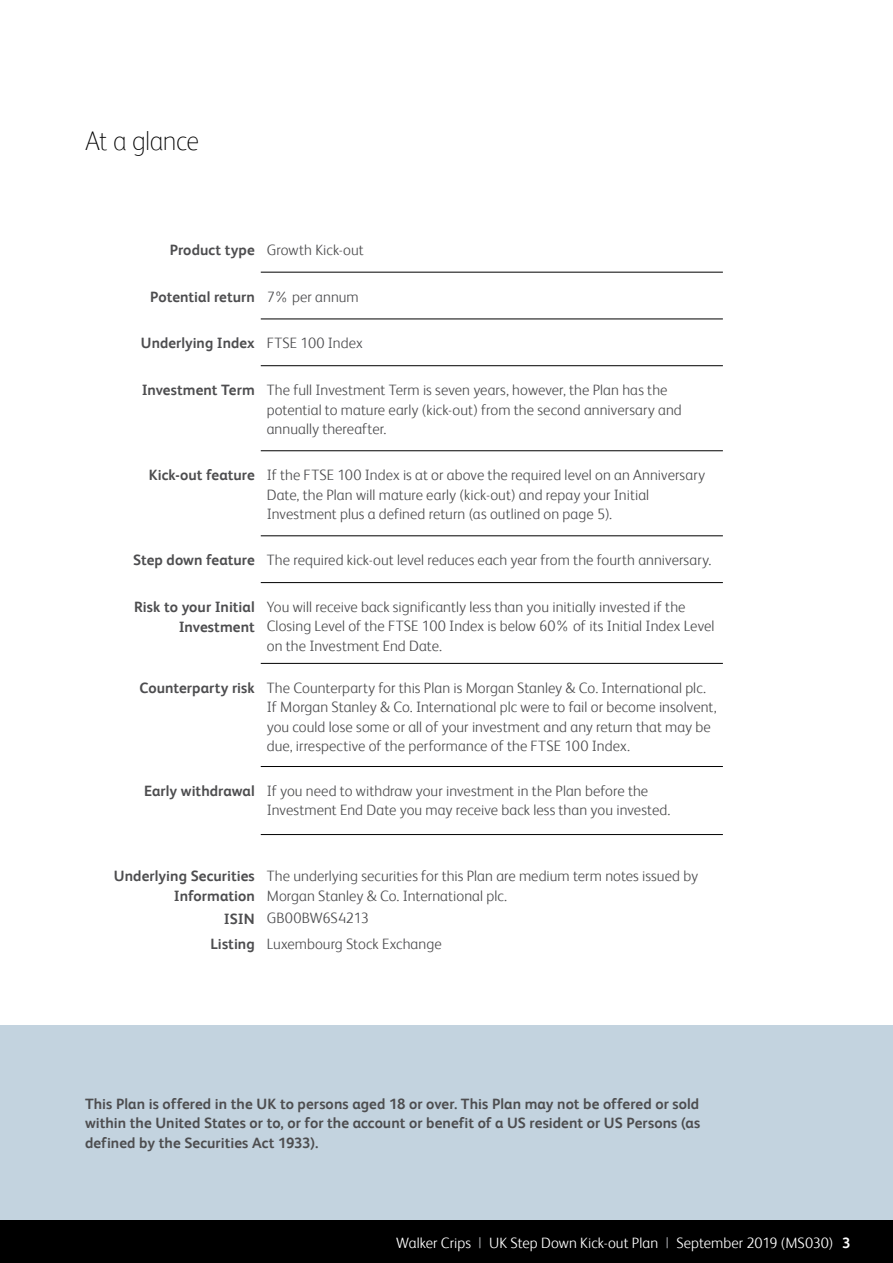
<style>
.page{position:relative;width:893px;height:1263px;background:#fff}
.page>*{position:absolute;margin:0;border:0;box-sizing:border-box;transform-origin:0 0}
.t1{font:100 27px "FS Albert";letter-spacing:-.02em;color:#000}
.t2{font:300 15px/19.5px "FS Albert";letter-spacing:.005em;color:#4d4d4f}
.t3{font:700 15px/19.5px "FS Albert";letter-spacing:.005em;color:#4d4d4f;text-align:right}
.t4{font:300 15px "FS Albert";letter-spacing:.005em;color:#fff}
.s1{font-weight:700}
.s2{font-weight:300}
.s3{font-weight:400;color:#939598}
</style>
<div class="page">
<hr style="left:261px;top:582px;width:462px;height:1px;background:#000">
<hr style="left:261px;top:272px;width:462px;height:1px;background:#000">
<hr style="left:261px;top:319px;width:462px;height:1px;background:#000">
<hr style="left:261px;top:365px;width:462px;height:1px;background:#000">
<hr style="left:261px;top:450px;width:462px;height:1px;background:#000">
<hr style="left:261px;top:535px;width:462px;height:1px;background:#000">
<hr style="left:261px;top:663px;width:462px;height:1px;background:#000">
<hr style="left:261px;top:766px;width:462px;height:1px;background:#000">
<hr style="left:261px;top:834px;width:462px;height:1px;background:#000">
<div style="left:0;top:1025px;width:893px;height:195px;background:#c3d3df"></div>
<div style="left:0;top:1220px;width:893px;height:43px;background:#000"></div>
<h1 class="t1" style="left:85px;top:125px;width:115px">At a glance</h1>
<p class="t2" style="left:170px;top:240px;width:195px"><span class="s1">Product type</span> Growth Kick-out</p>
<p class="t3" style="left:150px;top:287px;width:210px">Potential return <span class="s2">7% per annum</span></p>
<p class="t3" style="left:141px;top:333px;width:223px">Underlying Index <span class="s2">FTSE 100 Index</span></p>
<p class="t2" style="left:267px;top:380px;width:417px;text-indent:-125px"><span class="s1">Investment Term</span> The full Investment Term is seven years, however, the Plan has the potential to mature early (kick-out) from the second anniversary and annually thereafter.</p>
<p class="t2" style="left:267px;top:465px;width:440px;text-indent:-118px"><span class="s1">Kick-out feature</span> If the FTSE 100 Index is at or above the required level on an Anniversary<br>Date, the Plan will mature early (kick-out) and repay your Initial<br>Investment plus a defined return (as outlined on page 5).</p>
<p class="t2" style="left:133px;top:550px;width:580px"><span class="s1">Step down feature</span> The required kick-out level reduces each year from the fourth anniversary.</p>
<p class="t3" style="left:134px;top:597px;width:122px">Risk to your Initial<br>Investment</p>
<p class="t2" style="left:267px;top:597px;width:449px">You will receive back significantly less than you initially invested if the<br>Closing Level of the FTSE 100 Index is below 60% of its Initial Index Level on the Investment End Date.</p>
<p class="t2" style="left:267px;top:678px;width:451px;text-indent:-127px"><span class="s1">Counterparty risk</span> The Counterparty for this Plan is Morgan Stanley &amp; Co. International plc.<br>If Morgan Stanley &amp; Co. International plc were to fail or become insolvent, you could lose some or all of your investment and any return that may be due, irrespective of the performance of the FTSE 100 Index.</p>
<p class="t2" style="left:267px;top:781px;width:405px;text-indent:-123px"><span class="s1">Early withdrawal</span> If you need to withdraw your investment in the Plan before the<br>Investment End Date you may receive back less than you invested.</p>
<p class="t3" style="left:114px;top:866px;width:142px">Underlying Securities<br>Information</p>
<p class="t2" style="left:267px;top:866px;width:433px">The underlying securities for this Plan are medium term notes issued by<br>Morgan Stanley &amp; Co. International plc.</p>
<p class="t2" style="left:210px;top:905px;width:233px;line-height:25.5px;text-indent:13px"><span class="s1">ISIN</span> GB00BW6S4213<br><span class="s1">Listing</span> Luxembourg Stock Exchange</p>
<p class="t3" style="left:85px;top:1093px;width:617px;text-align:justify">This Plan is offered in the UK to persons aged 18 or over. This Plan may not be offered or sold within the United States or to, or for the account or benefit of a US resident or US Persons (as defined by the Securities Act 1933).</p>
<p class="t4" style="left:396px;top:1234px;width:456px">Walker Crips <span class="s3">|</span> UK Step Down Kick-out Plan <span class="s3">|</span> September 2019 (MS030) <span class="s1">3</span></p>
</div>
